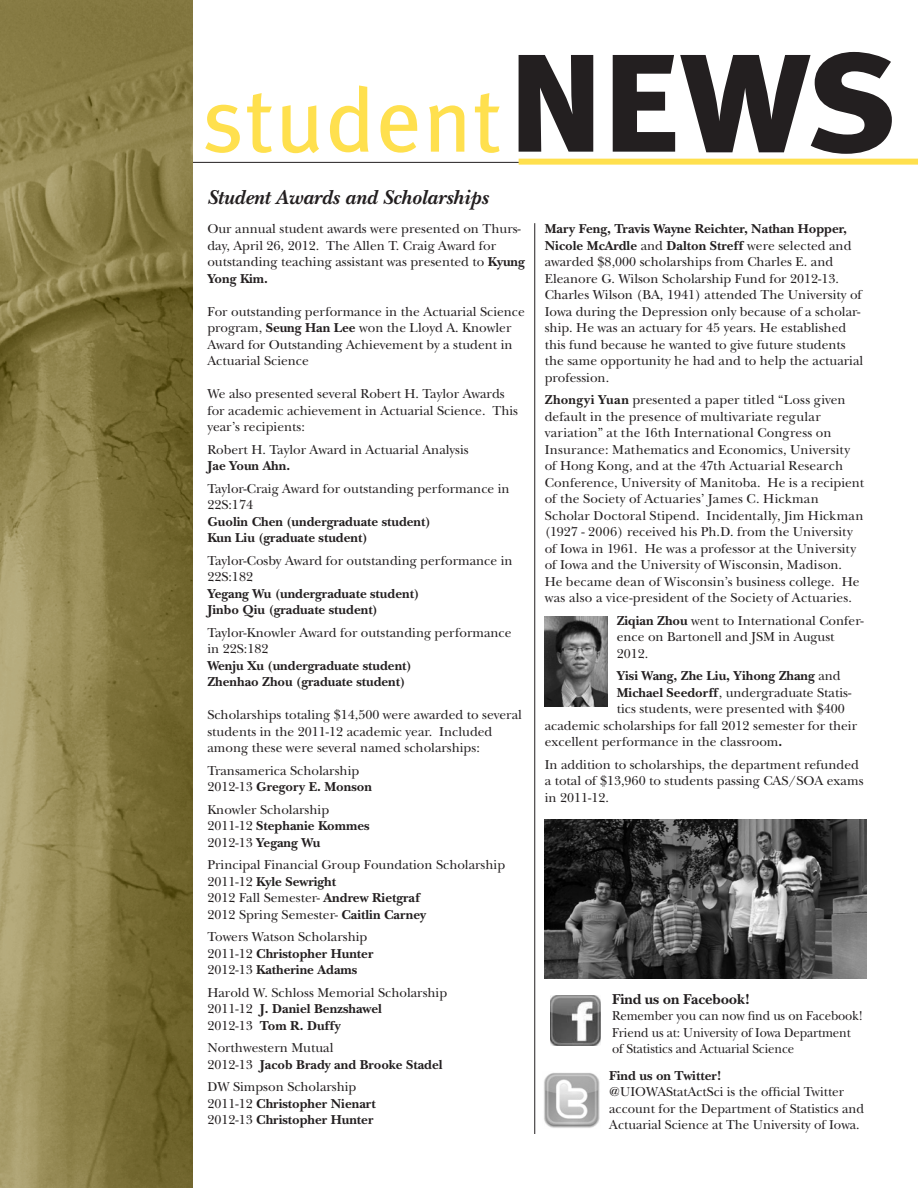
<style>
.page{position:relative;width:918px;height:1188px;background:#fff}
.page>*{position:absolute;margin:0;border:0;box-sizing:border-box;transform-origin:0 0}
.t1{font:90px "Meta Plus";letter-spacing:.015em;color:#ffe04e}
.t2{font:italic 700 21px "New Baskerville";color:#231f20}
.t3{font:700 15px "New Baskerville";letter-spacing:-.01em;color:#231f20}
.Plain_Text{font:13.5px/16.5px "New Baskerville";color:#231f20}
.rtecenter{font:700 13.5px/16.5px "New Baskerville";color:#231f20}
.rtecenter-2{font:13.5px/16.5px "New Baskerville";color:#231f20}
.Plain_Text-2{font:13.5px/16.5px "New Baskerville";color:#231f20;scale:.95 1}
.s1{font-family:"Meta Plus Bold Caps";font-size:180px;color:#231f20}
.s2{font-weight:700}
.s3{font-weight:400}
</style>
<div class="page">
<hr style="left:189px;top:162px;width:483px;height:1px;background:#231f20">
<div style="left:519px;top:159px;width:399px;height:6px;background:#ffe04e"></div>
<img style="left:0;top:0;width:193px;height:1188px">
<hr style="left:534px;top:223px;width:1px;height:911px;background:#231f20">
<img style="left:545px;top:616px;width:63px;height:90px">
<img style="left:545px;top:820px;width:321px;height:159px">
<img style="left:550px;top:995px;width:50px;height:50px">
<img style="left:544px;top:1073px;width:56px;height:55px">
<p class="t1" style="left:202px;top:68px;width:700px">student<span class="s1">news</span></p>
<p class="t2" style="left:207px;top:185px;width:282px">Student Awards and Scholarships</p>
<p class="Plain_Text" style="left:207px;top:221px;width:319px">Our annual student awards were presented on Thurs&shy;day, April 26, 2012. The Allen T. Craig Award for outstanding teaching assistant was presented to <span class="s2">Kyung Yong Kim.</span></p>
<p class="Plain_Text" style="left:207px;top:303px;width:319px">For outstanding performance in the Actuarial Science program, <span class="s2">Seung Han Lee</span> won the Lloyd A. Knowler Award for Outstanding Achievement by a student in Actuarial Science</p>
<p class="Plain_Text" style="left:207px;top:386px;width:312px">We also presented several Robert H. Taylor Awards for academic achievement in Actuarial Science. This year’s recipients:</p>
<p class="rtecenter-2" style="left:207px;top:441px;width:263px">Robert H. Taylor Award in Actuarial Analysis<br><span class="s2">Jae Youn Ahn.</span></p>
<p class="rtecenter" style="left:207px;top:480px;width:304px"><span class="s3">Taylor-Craig Award for outstanding performance in<br>22S:174<br></span>Guolin Chen (undergraduate student)<br>Kun Liu (graduate student)</p>
<p class="rtecenter" style="left:207px;top:552px;width:307px"><span class="s3">Taylor-Cosby Award for outstanding performance in<br>22S:182<br></span>Yegang Wu (undergraduate student)<br>Jinbo Qiu (graduate student)</p>
<p class="rtecenter" style="left:207px;top:624px;width:306px"><span class="s3">Taylor-Knowler Award for outstanding performance in 22S:182<br></span>Wenju Xu (undergraduate student)<br>Zhenhao Zhou (graduate student)</p>
<p class="rtecenter-2" style="left:207px;top:707px;width:316px">Scholarships totaling $14,500 were awarded to several students in the 2011-12 academic year. Included among these were several named scholarships:</p>
<p class="Plain_Text" style="left:207px;top:762px;width:153px">Transamerica Scholarship</p>
<p class="rtecenter" style="left:207px;top:779px;width:166px"><span class="s3">2012-13</span> Gregory E. Monson</p>
<p class="Plain_Text" style="left:207px;top:801px;width:123px">Knowler Scholarship</p>
<p class="rtecenter" style="left:207px;top:818px;width:164px"><span class="s3">2011-12</span> Stephanie Kommes</p>
<p class="rtecenter" style="left:207px;top:834px;width:114px"><span class="s3">2012-13</span> Yegang Wu</p>
<p class="Plain_Text" style="left:207px;top:857px;width:299px">Principal Financial Group Foundation Scholarship</p>
<p class="rtecenter" style="left:207px;top:873px;width:130px"><span class="s3">2011-12</span> Kyle Sewright</p>
<p class="Plain_Text" style="left:207px;top:890px;width:215px">2012 Fall Semester- <span class="s2">Andrew Rietgraf</span></p>
<p class="Plain_Text" style="left:207px;top:906px;width:220px">2012 Spring Semester- <span class="s2">Caitlin Carney</span></p>
<p class="Plain_Text" style="left:207px;top:929px;width:162px">Towers Watson Scholarship</p>
<p class="rtecenter" style="left:207px;top:945px;width:168px"><span class="s3">2011-12</span> Christopher Hunter</p>
<p class="rtecenter" style="left:207px;top:962px;width:151px"><span class="s3">2012-13</span> Katherine Adams</p>
<p class="Plain_Text" style="left:207px;top:984px;width:241px">Harold W. Schloss Memorial Scholarship</p>
<p class="rtecenter" style="left:207px;top:1001px;width:176px"><span class="s3">2011-12</span> J. Daniel Benzshawel</p>
<p class="rtecenter" style="left:207px;top:1017px;width:135px"><span class="s3">2012-13</span> Tom R. Duffy</p>
<p class="Plain_Text" style="left:207px;top:1040px;width:128px">Northwestern Mutual</p>
<p class="rtecenter" style="left:207px;top:1056px;width:237px"><span class="s3">2012-13</span> Jacob Brady and Brooke Stadel</p>
<p class="Plain_Text" style="left:207px;top:1079px;width:151px">DW Simpson Scholarship</p>
<p class="rtecenter" style="left:207px;top:1095px;width:170px"><span class="s3">2011-12</span> Christopher Nienart</p>
<p class="rtecenter" style="left:207px;top:1112px;width:168px"><span class="s3">2012-13</span> Christopher Hunter</p>
<p class="Plain_Text" style="left:545px;top:221px;width:320px"><span class="s2">Mary Feng, Travis Wayne Reichter, Nathan Hopper, Nicole McArdle</span> and <span class="s2">Dalton Streff</span> were selected and awarded $8,000 scholarships from Charles E. and Eleanore G. Wilson Scholarship Fund for 2012-13.<br>Charles Wilson (BA, 1941) attended The University of Iowa during the Depression only because of a scholar&shy;ship. He was an actuary for 45 years. He established this fund because he wanted to give future students the same opportunity he had and to help the actuarial profession.</p>
<p class="Plain_Text" style="left:545px;top:392px;width:321px"><span class="s2">Zhongyi Yuan</span> presented a paper titled “Loss given default in the presence of multivariate regular variation” at the 16th International Congress on Insurance: Mathematics and Economics, University of Hong Kong, and at the 47th Actuarial Research Conference, University of Manitoba. He is a recipient of the Society of Actuaries’ James C. Hickman Scholar Doctoral Stipend. Incidentally, Jim Hickman (1927 - 2006) received his Ph.D. from the University of Iowa in 1961. He was a professor at the University of Iowa and the University of Wisconsin, Madison.<br>He became dean of Wisconsin’s business college. He was also a vice-president of the Society of Actuaries.</p>
<p class="Plain_Text" style="left:617px;top:612px;width:248px"><span class="s2">Ziqian Zhou</span> went to International Confer&shy;ence on Bartonell and JSM in August<br>2012.</p>
<p class="rtecenter" style="left:617px;top:668px;width:226px">Yisi Wang, Zhe Liu, Yihong Zhang <span class="s3">and</span></p>
<p class="Plain_Text" style="left:617px;top:684px;width:236px"><span class="s2">Michael Seedorff</span>, undergraduate Statis-</p>
<p class="Plain_Text" style="left:617px;top:701px;width:230px">tics students, were presented with $400</p>
<p class="Plain_Text" style="left:545px;top:717px;width:314px">academic scholarships for fall 2012 semester for their</p>
<p class="Plain_Text" style="left:545px;top:734px;width:239px">excellent performance in the classroom<span class="s2">.</span></p>
<p class="Plain_Text" style="left:545px;top:756px;width:320px">In addition to scholarships, the department refunded a total of $13,960 to students passing CAS/SOA exams in 2011-12.</p>
<p class="t3" style="left:612px;top:990px;width:140px">Find us on Facebook!</p>
<p class="Plain_Text-2" style="left:612px;top:1008px;width:265px">Remember you can now find us on Facebook!<br>Friend us at: University of Iowa Department of Statistics and Actuarial Science</p>
<p class="rtecenter" style="left:609px;top:1067px;width:114px">Find us on Twitter!</p>
<p class="Plain_Text" style="left:609px;top:1084px;width:256px">@UIOWAStatActSci is the official Twitter account for the Department of Statistics and<br>Actuarial Science at The University of Iowa.</p>
</div>
